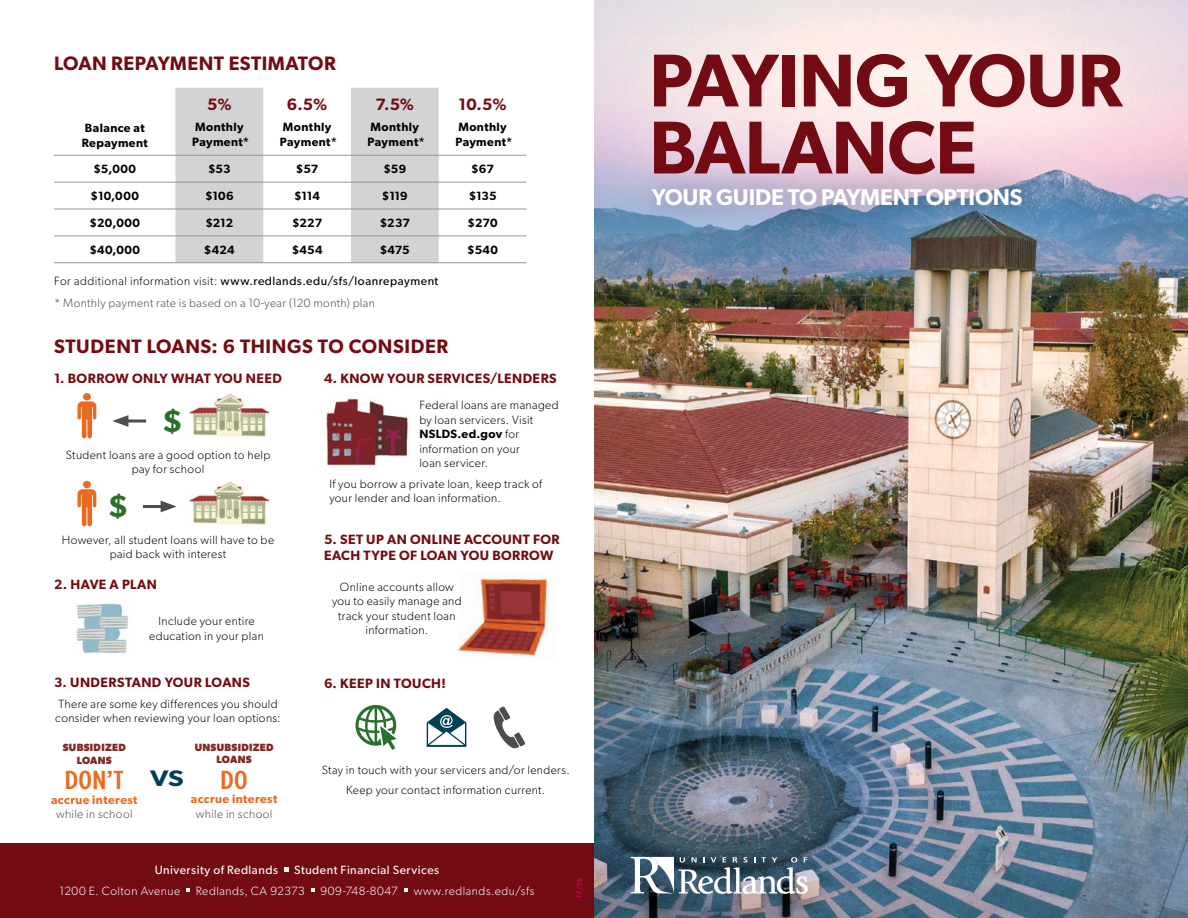
<style>
.page{position:relative;width:1188px;height:918px;background:#fff}
.page>*{position:absolute;margin:0;border:0;box-sizing:border-box;transform-origin:0 0}
.Header_2{font:600 75px/67.1px "Gibson";letter-spacing:-.01em;color:#730b12}
.t1{font:600 31.35px "Gibson";color:#29702a;scale:1.1 1}
.t2{font:500 25.95px "Gotham Condensed";color:#ea6a20;scale:1.25 1}
.Page_Header_2{font:600 22.95px "Gibson";letter-spacing:-.01em;color:#fff}
.t3{font:600 22.5px "Gibson";color:#004053;scale:1.25 1}
.Page_Header_2-2{font:600 19.5px "Gibson";letter-spacing:.025em;color:#730b12}
.Est_-_Table_-_Text{font:600 16.5px "Gibson";color:#730b12}
.t4{font:600 13.5px/16.2px "Gibson";letter-spacing:.03em;color:#730b12}
.t5{font:300 12px/14.4px "Gibson";letter-spacing:.03em;color:#000;text-align:center}
.Est_-_Table_-_Text-2{font:600 12px/14.4px "Gibson";letter-spacing:.03em;color:#000}
.t6{font:300 12px "Gibson";letter-spacing:.04em;color:#fff}
.t7{font:12px "Gibson";letter-spacing:.045em;color:#000}
.t8{font:600 12px/14.4px "Gibson";letter-spacing:.035em;color:#ea6a20;text-align:center}
.Main_-_Copy{font:300 12px "Gibson";letter-spacing:.03em;color:#4d4d4f}
.t9{font:12px "Gibson";letter-spacing:.045em;color:#fff}
.t10{font:700 10.5px/12.6px "Gibson";letter-spacing:.03em;color:#802924;text-align:center}
.t11{font:7.5px "Gibson";color:#ec008c}
.s1{font-weight:300}
.s2{font-weight:300;color:#4d4d4f}
.s3{font-weight:600}
</style>
<div class="page">
<div style="left:0;top:844px;width:594px;height:74px;background:#730b12"></div>
<svg style="left:284px;top:868px;width:4px;height:4px"></svg>
<svg style="left:186px;top:888px;width:4px;height:4px"></svg>
<svg style="left:311px;top:888px;width:4px;height:4px"></svg>
<svg style="left:404px;top:888px;width:4px;height:4px"></svg>
<svg style="left:176px;top:88px;width:263px;height:174px;fill:#d1d3d4"></svg>
<hr style="left:54px;top:155px;width:122px;height:1px;background:#939598">
<hr style="left:176px;top:155px;width:87px;height:1px;background:#939598">
<hr style="left:263px;top:155px;width:88px;height:1px;background:#939598">
<hr style="left:351px;top:155px;width:88px;height:1px;background:#939598">
<hr style="left:439px;top:155px;width:87px;height:1px;background:#939598">
<hr style="left:54px;top:182px;width:122px;height:1px;background:#939598">
<hr style="left:176px;top:182px;width:87px;height:1px;background:#939598">
<hr style="left:263px;top:182px;width:88px;height:1px;background:#939598">
<hr style="left:351px;top:182px;width:88px;height:1px;background:#939598">
<hr style="left:439px;top:182px;width:87px;height:1px;background:#939598">
<hr style="left:54px;top:209px;width:122px;height:1px;background:#939598">
<hr style="left:176px;top:209px;width:87px;height:1px;background:#939598">
<hr style="left:263px;top:209px;width:88px;height:1px;background:#939598">
<hr style="left:351px;top:209px;width:88px;height:1px;background:#939598">
<hr style="left:439px;top:209px;width:87px;height:1px;background:#939598">
<hr style="left:54px;top:236px;width:122px;height:1px;background:#939598">
<hr style="left:176px;top:236px;width:87px;height:1px;background:#939598">
<hr style="left:263px;top:236px;width:88px;height:1px;background:#939598">
<hr style="left:351px;top:236px;width:88px;height:1px;background:#939598">
<hr style="left:439px;top:236px;width:87px;height:1px;background:#939598">
<hr style="left:54px;top:262px;width:122px;height:1px;background:#939598">
<hr style="left:176px;top:262px;width:87px;height:1px;background:#939598">
<hr style="left:263px;top:262px;width:88px;height:1px;background:#939598">
<hr style="left:351px;top:262px;width:88px;height:1px;background:#939598">
<hr style="left:439px;top:262px;width:87px;height:1px;background:#939598">
<img style="left:457px;top:578px;width:92px;height:78px">
<img style="left:76px;top:603px;width:52px;height:51px">
<img style="left:326px;top:398px;width:82px;height:68px">
<img style="left:190px;top:394px;width:78px;height:44px">
<img style="left:190px;top:482px;width:78px;height:44px">
<hr style="left:123px;top:419px;width:23px;height:3px;background:#4d4d4f">
<svg style="left:112px;top:415px;width:16px;height:12px"></svg>
<hr style="left:143px;top:505px;width:23px;height:3px;background:#4d4d4f">
<svg style="left:161px;top:501px;width:16px;height:11px"></svg>
<div style="left:83px;top:393px;width:8px;height:7px;background:#ea6a20;border-radius:50%"></div>
<svg style="left:78px;top:401px;width:18px;height:37px"></svg>
<div style="left:83px;top:481px;width:8px;height:7px;background:#ea6a20;border-radius:50%"></div>
<svg style="left:78px;top:489px;width:18px;height:37px"></svg>
<svg style="left:427px;top:708px;width:39px;height:39px"></svg>
<svg style="left:494px;top:706px;width:31px;height:43px"></svg>
<svg style="left:355px;top:705px;width:42px;height:45px"></svg>
<img style="left:594px;top:0;width:594px;height:918px">
<svg style="left:631px;top:857px;width:177px;height:37px"></svg>
<div style="left:604px;top:5px;width:565px;height:219px;background:#fff;opacity:.32"></div>
<div style="left:627px;top:163px;width:420px;height:68px;background:#000;opacity:.36"></div>
<p class="Page_Header_2-2" style="left:54px;top:51px;width:283px">LOAN REPAYMENT ESTIMATOR</p>
<p class="Est_-_Table_-_Text-2" style="left:82px;top:121px;width:68px">Balance at<br>Repayment</p>
<p class="Est_-_Table_-_Text" style="left:207px;top:95px;width:26px">5%</p>
<p class="Est_-_Table_-_Text-2" style="left:192px;top:120px;width:59px">Monthly<br>Payment*</p>
<p class="Est_-_Table_-_Text" style="left:287px;top:95px;width:42px">6.5%</p>
<p class="Est_-_Table_-_Text-2" style="left:280px;top:120px;width:59px">Monthly<br>Payment*</p>
<p class="Est_-_Table_-_Text" style="left:376px;top:95px;width:40px">7.5%</p>
<p class="Est_-_Table_-_Text-2" style="left:368px;top:120px;width:59px">Monthly<br>Payment*</p>
<p class="Est_-_Table_-_Text" style="left:459px;top:95px;width:49px">10.5%</p>
<p class="Est_-_Table_-_Text-2" style="left:455px;top:120px;width:59px">Monthly<br>Payment*</p>
<p class="Est_-_Table_-_Text-2" style="left:93px;top:162px;width:44px">$5,000</p>
<p class="Est_-_Table_-_Text-2" style="left:208px;top:162px;width:24px">$53</p>
<p class="Est_-_Table_-_Text-2" style="left:296px;top:162px;width:24px">$57</p>
<p class="Est_-_Table_-_Text-2" style="left:384px;top:162px;width:24px">$59</p>
<p class="Est_-_Table_-_Text-2" style="left:471px;top:162px;width:24px">$67</p>
<p class="Est_-_Table_-_Text-2" style="left:91px;top:189px;width:50px">$10,000</p>
<p class="Est_-_Table_-_Text-2" style="left:205px;top:189px;width:30px">$106</p>
<p class="Est_-_Table_-_Text-2" style="left:294px;top:189px;width:27px">$114</p>
<p class="Est_-_Table_-_Text-2" style="left:382px;top:189px;width:27px">$119</p>
<p class="Est_-_Table_-_Text-2" style="left:469px;top:189px;width:29px">$135</p>
<p class="Est_-_Table_-_Text-2" style="left:90px;top:216px;width:52px">$20,000</p>
<p class="Est_-_Table_-_Text-2" style="left:205px;top:216px;width:29px">$212</p>
<p class="Est_-_Table_-_Text-2" style="left:292px;top:216px;width:32px">$227</p>
<p class="Est_-_Table_-_Text-2" style="left:380px;top:216px;width:32px">$237</p>
<p class="Est_-_Table_-_Text-2" style="left:468px;top:216px;width:32px">$270</p>
<p class="Est_-_Table_-_Text-2" style="left:89px;top:243px;width:52px">$40,000</p>
<p class="Est_-_Table_-_Text-2" style="left:204px;top:243px;width:32px">$424</p>
<p class="Est_-_Table_-_Text-2" style="left:292px;top:243px;width:32px">$454</p>
<p class="Est_-_Table_-_Text-2" style="left:380px;top:243px;width:31px">$475</p>
<p class="Est_-_Table_-_Text-2" style="left:467px;top:243px;width:32px">$540</p>
<p class="t7" style="left:54px;top:274px;width:386px"><span class="s1">For additional information visit:</span> www.redlands.edu/sfs/loanrepayment</p>
<p class="Main_-_Copy" style="left:54px;top:295px;width:322px">* Monthly payment rate is based on a 10-year (120 month) plan</p>
<p class="Page_Header_2-2" style="left:54px;top:335px;width:396px">STUDENT LOANS: 6 THINGS TO CONSIDER</p>
<p class="t4" style="left:54px;top:370px;width:230px">1. BORROW ONLY WHAT YOU NEED</p>
<p class="t1" style="left:162px;top:402px;width:21px">$</p>
<p class="t5" style="left:66px;top:447px;width:206px">Student loans are a good option to help pay for school</p>
<p class="t1" style="left:107px;top:488px;width:21px">$</p>
<p class="t5" style="left:62px;top:532px;width:214px">However, all student loans will have to be paid back with interest</p>
<p class="t4" style="left:54px;top:576px;width:104px">2. HAVE A PLAN</p>
<p class="t5" style="left:149px;top:614px;width:116px">Include your entire education in your plan</p>
<p class="t4" style="left:54px;top:674px;width:197px">3. UNDERSTAND YOUR LOANS</p>
<p class="t5" style="left:55px;top:697px;width:227px;text-align:left">There are some key differences you should consider when reviewing your loan options:</p>
<p class="t10" style="left:63px;top:741px;width:64px">SUBSIDIZED<br>LOANS</p>
<p class="t2" style="left:65px;top:766px;width:49px">DON’T</p>
<p class="t8" style="left:51px;top:792px;width:88px">accrue interest <span class="s2">while in school</span></p>
<p class="t3" style="left:150px;top:765px;width:28px">VS</p>
<p class="t10" style="left:195px;top:741px;width:80px">UNSUBSIDIZED<br>LOANS</p>
<p class="t2" style="left:221px;top:765px;width:23px">DO</p>
<p class="t8" style="left:191px;top:792px;width:88px">accrue interest <span class="s2">while in school</span></p>
<p class="t4" style="left:324px;top:370px;width:234px">4. KNOW YOUR SERVICES/LENDERS</p>
<p class="t5" style="left:419px;top:398px;width:141px;text-align:left">Federal loans are managed by loan servicers. Visit<br><span class="s3">NSLDS.ed.gov</span> for information on your<br>loan servicer.</p>
<p class="t5" style="left:329px;top:476px;width:214px;text-align:left">If you borrow a private loan, keep track of your lender and loan information.</p>
<p class="t4" style="left:324px;top:531px;width:237px">5. SET UP AN ONLINE ACCOUNT FOR<br>EACH TYPE OF LOAN YOU BORROW</p>
<p class="t5" style="left:332px;top:579px;width:131px">Online accounts allow you to easily manage and track your student loan information.</p>
<p class="t4" style="left:324px;top:675px;width:123px">6. KEEP IN TOUCH!</p>
<p class="t5" style="left:322px;top:762px;width:250px">Stay in touch with your servicers and/or lenders.</p>
<p class="t5" style="left:346px;top:783px;width:201px">Keep your contact information current.</p>
<p class="t9" style="left:155px;top:862px;width:125px">University of Redlands</p>
<p class="t9" style="left:294px;top:862px;width:146px">Student Financial Services</p>
<p class="t6" style="left:60px;top:883px;width:122px">1200 E. Colton Avenue</p>
<p class="t6" style="left:196px;top:883px;width:111px">Redlands, CA 92373</p>
<p class="t6" style="left:321px;top:883px;width:79px">909-748-8047</p>
<p class="t6" style="left:414px;top:883px;width:122px">www.redlands.edu/sfs</p>
<p class="t11" style="left:575px;top:898px;width:21px;rotate:-90deg">17/3K</p>
<p class="Header_2" style="left:649px;top:45px;width:475px">PAYING YOUR<br>BALANCE</p>
<p class="Page_Header_2" style="left:652px;top:184px;width:372px">YOUR GUIDE TO PAYMENT OPTIONS</p>
</div>
